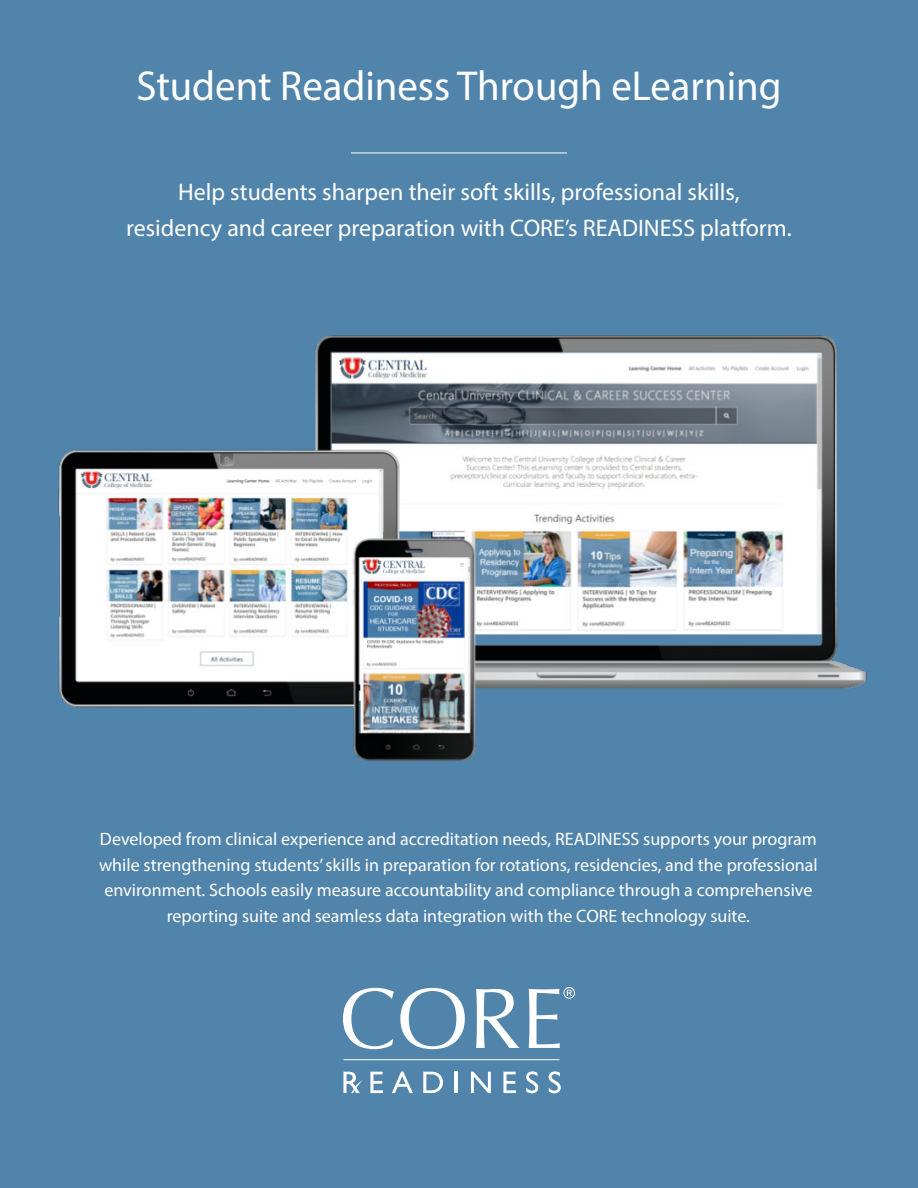
<style>
.page{position:relative;width:918px;height:1188px;background:#5184ab}
.page>*{position:absolute;margin:0;border:0;box-sizing:border-box;transform-origin:0 0}
.Base_Body_White_Copy{font:42px "Myriad Pro";color:#fff}
.Base_Body_White_Copy-2{font:24px/36px "Myriad Pro";color:#fff;text-align:center}
.Base_Body_White_Copy-3{font:18px/25.5px "Myriad Pro";color:#fff;text-align:center}
</style>
<div class="page">
<hr style="left:351px;top:153px;width:216px;height:1px;background:#fff">
<svg style="left:370px;top:1072px;width:13px;height:21px"></svg>
<svg style="left:392px;top:1072px;width:21px;height:21px"></svg>
<svg style="left:423px;top:1072px;width:20px;height:21px"></svg>
<hr style="left:455px;top:1072px;width:3px;height:21px;background:#fff">
<svg style="left:471px;top:1072px;width:20px;height:21px"></svg>
<svg style="left:503px;top:1072px;width:13px;height:21px"></svg>
<svg style="left:526px;top:1071px;width:12px;height:22px"></svg>
<svg style="left:549px;top:1071px;width:12px;height:22px"></svg>
<svg style="left:343px;top:1072px;width:20px;height:21px"></svg>
<hr style="left:343px;top:1059px;width:216px;height:1px;background:#fff">
<svg style="left:343px;top:988px;width:51px;height:61px"></svg>
<svg style="left:400px;top:988px;width:65px;height:61px"></svg>
<svg style="left:476px;top:989px;width:44px;height:59px"></svg>
<svg style="left:529px;top:987px;width:46px;height:61px"></svg>
<img style="left:58px;top:335px;width:809px;height:426px">
<p class="Base_Body_White_Copy" style="left:136px;top:60px;width:647px">Student Readiness Through eLearning</p>
<p class="Base_Body_White_Copy-2" style="left:126px;top:174px;width:667px">Help students sharpen their soft skills, professional skills,<br>residency and career preparation with CORE’s READINESS platform.</p>
<p class="Base_Body_White_Copy-3" style="left:99px;top:826px;width:720px">Developed from clinical experience and accreditation needs, READINESS supports your program while strengthening students’ skills in preparation for rotations, residencies, and the professional environment. Schools easily measure accountability and compliance through a comprehensive reporting suite and seamless data integration with the CORE technology suite.</p>
</div>
